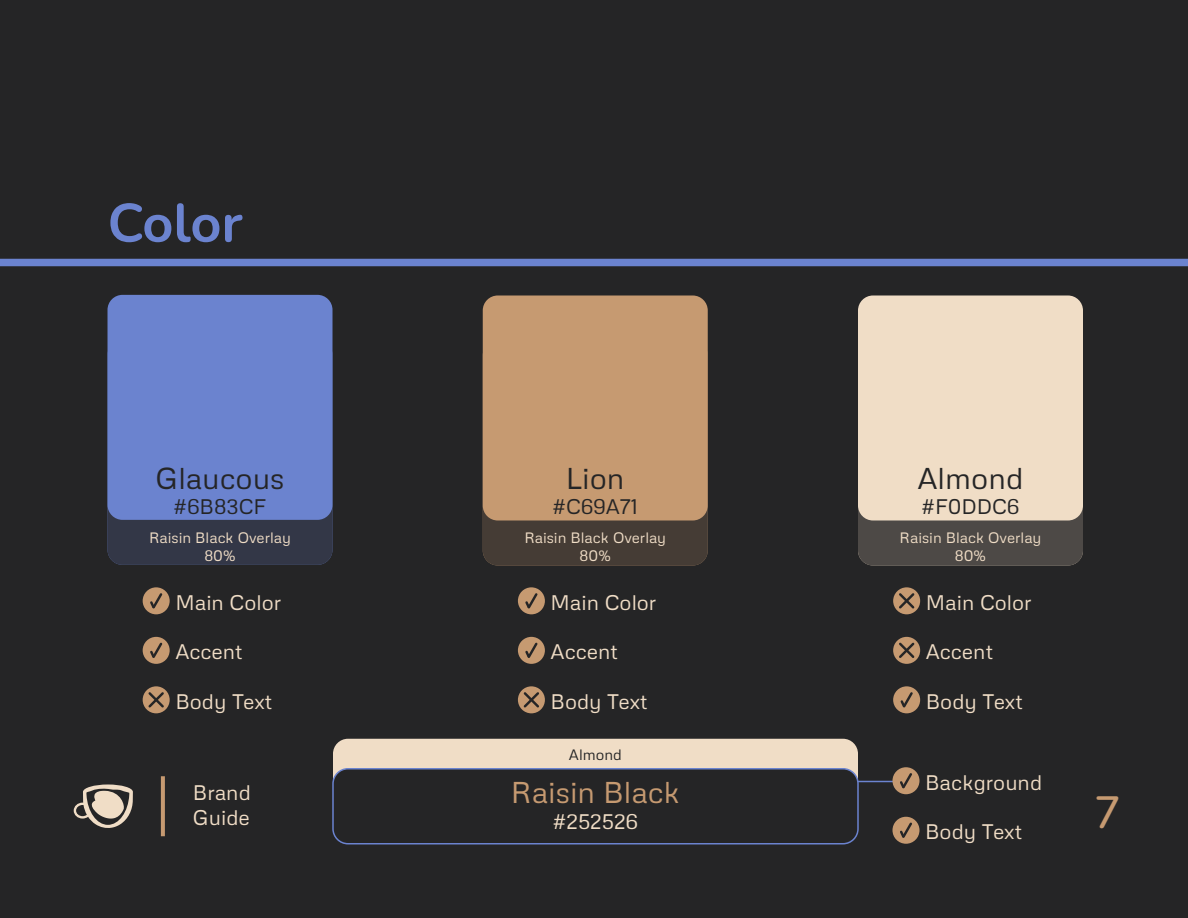
<style>
.page{position:relative;width:1188px;height:918px;background:#252526}
.page>*{position:absolute;margin:0;border:0;box-sizing:border-box;transform-origin:0 0}
.t1{font:200 54px "Nunito";color:#6b83cf}
.t2{font:200 45px "Nunito";color:#c69a71}
.t3{font:30px "Metrophobic";color:#252526}
.t4{font:30px "Metrophobic";color:#c69a71}
.t5{font:21px/25.2px "Metrophobic";color:#f0ddc6}
.t6{font:21px "Metrophobic";color:#252526}
.t7{font:15px/18px "Metrophobic";color:#f0ddc6;text-align:center}
.t8{font:15px "Metrophobic";color:#252526}
</style>
<div class="page">
<div style="left:0;top:259px;width:1188px;height:7px;background:#6b83cf"></div>
<svg style="left:74px;top:784px;width:59px;height:44px"></svg>
<svg style="left:161px;top:776px;width:4px;height:60px"></svg>
<div style="left:108px;top:340px;width:225px;height:225px;background:#333747;border-radius:15px"></div>
<div style="left:108px;top:295px;width:225px;height:225px;background:#6b83cf;border-radius:15px"></div>
<div style="left:483px;top:340px;width:225px;height:226px;background:#453c35;border-radius:15px"></div>
<div style="left:483px;top:296px;width:225px;height:224px;background:#c69a71;border-radius:15px"></div>
<div style="left:858px;top:340px;width:225px;height:226px;background:#4d4946;border-radius:15px"></div>
<div style="left:858px;top:296px;width:225px;height:224px;background:#f0ddc6;border-radius:15px"></div>
<div style="left:143px;top:587px;width:27px;height:27px;background:#c69a71;border-radius:50%"></div>
<svg style="left:150px;top:593px;width:13px;height:16px"></svg>
<div style="left:143px;top:637px;width:27px;height:27px;background:#c69a71;border-radius:50%"></div>
<svg style="left:150px;top:642px;width:13px;height:16px"></svg>
<div style="left:143px;top:686px;width:27px;height:27px;background:#c69a71;border-radius:50%"></div>
<svg style="left:146px;top:690px;width:20px;height:20px"></svg>
<div style="left:333px;top:739px;width:525px;height:75px;background:#f0ddc6;border-radius:15px"></div>
<div style="left:333px;top:769px;width:525px;height:75px;background:#252526;border-radius:15px"></div>
<div style="left:332px;top:768px;width:527px;height:76px;border:2px solid #6b83cf;border-radius:15px"></div>
<div style="left:518px;top:587px;width:27px;height:27px;background:#c69a71;border-radius:50%"></div>
<svg style="left:525px;top:593px;width:13px;height:16px"></svg>
<div style="left:518px;top:637px;width:27px;height:27px;background:#c69a71;border-radius:50%"></div>
<svg style="left:525px;top:642px;width:13px;height:16px"></svg>
<div style="left:518px;top:686px;width:27px;height:27px;background:#c69a71;border-radius:50%"></div>
<svg style="left:521px;top:690px;width:20px;height:20px"></svg>
<div style="left:893px;top:587px;width:27px;height:27px;background:#c69a71;border-radius:50%"></div>
<svg style="left:897px;top:591px;width:20px;height:20px"></svg>
<div style="left:893px;top:637px;width:27px;height:27px;background:#c69a71;border-radius:50%"></div>
<svg style="left:897px;top:640px;width:20px;height:20px"></svg>
<div style="left:893px;top:686px;width:27px;height:27px;background:#c69a71;border-radius:50%"></div>
<svg style="left:900px;top:692px;width:13px;height:16px"></svg>
<div style="left:892px;top:817px;width:28px;height:27px;background:#c69a71;border-radius:50%"></div>
<svg style="left:900px;top:822px;width:12px;height:16px"></svg>
<hr style="left:858px;top:781px;width:48px;height:1px;background:#6b83cf">
<div style="left:892px;top:767px;width:28px;height:27px;background:#c69a71;border-radius:50%"></div>
<svg style="left:900px;top:773px;width:12px;height:16px"></svg>
<h1 class="t1" style="left:108px;top:186px;width:137px">Color</h1>
<h3 class="t3" style="left:156px;top:455px;width:130px">Glaucous</h3>
<p class="t6" style="left:174px;top:490px;width:94px">#6B83CF</p>
<h3 class="t3" style="left:566px;top:456px;width:60px">Lion</h3>
<p class="t6" style="left:553px;top:491px;width:87px">#C69A71</p>
<h3 class="t3" style="left:917px;top:456px;width:108px">Almond</h3>
<p class="t6" style="left:922px;top:491px;width:99px">#F0DDC6</p>
<p class="t7" style="left:149px;top:528px;width:143px">Raisin Black Overlay<br>80%</p>
<p class="t7" style="left:524px;top:528px;width:143px">Raisin Black Overlay<br>80%</p>
<p class="t7" style="left:900px;top:528px;width:143px">Raisin Black Overlay<br>80%</p>
<p class="t5" style="left:175px;top:589px;width:107px">Main Color</p>
<p class="t5" style="left:175px;top:638px;width:69px">Accent</p>
<p class="t5" style="left:175px;top:688px;width:98px">Body Text</p>
<p class="t5" style="left:551px;top:589px;width:107px">Main Color</p>
<p class="t5" style="left:551px;top:638px;width:69px">Accent</p>
<p class="t5" style="left:551px;top:688px;width:98px">Body Text</p>
<p class="t5" style="left:926px;top:589px;width:107px">Main Color</p>
<p class="t5" style="left:926px;top:638px;width:69px">Accent</p>
<p class="t5" style="left:926px;top:688px;width:98px">Body Text</p>
<p class="t8" style="left:569px;top:743px;width:55px">Almond</p>
<p class="t5" style="left:925px;top:768px;width:119px">Background</p>
<h3 class="t4" style="left:511px;top:770px;width:171px">Raisin Black</h3>
<p class="t5" style="left:553px;top:807px;width:87px">#252526</p>
<p class="t5" style="left:193px;top:778px;width:60px">Brand<br>Guide</p>
<h2 class="t2" style="left:1094px;top:781px;width:28px">7</h2>
<p class="t5" style="left:925px;top:818px;width:98px">Body Text</p>
</div>
